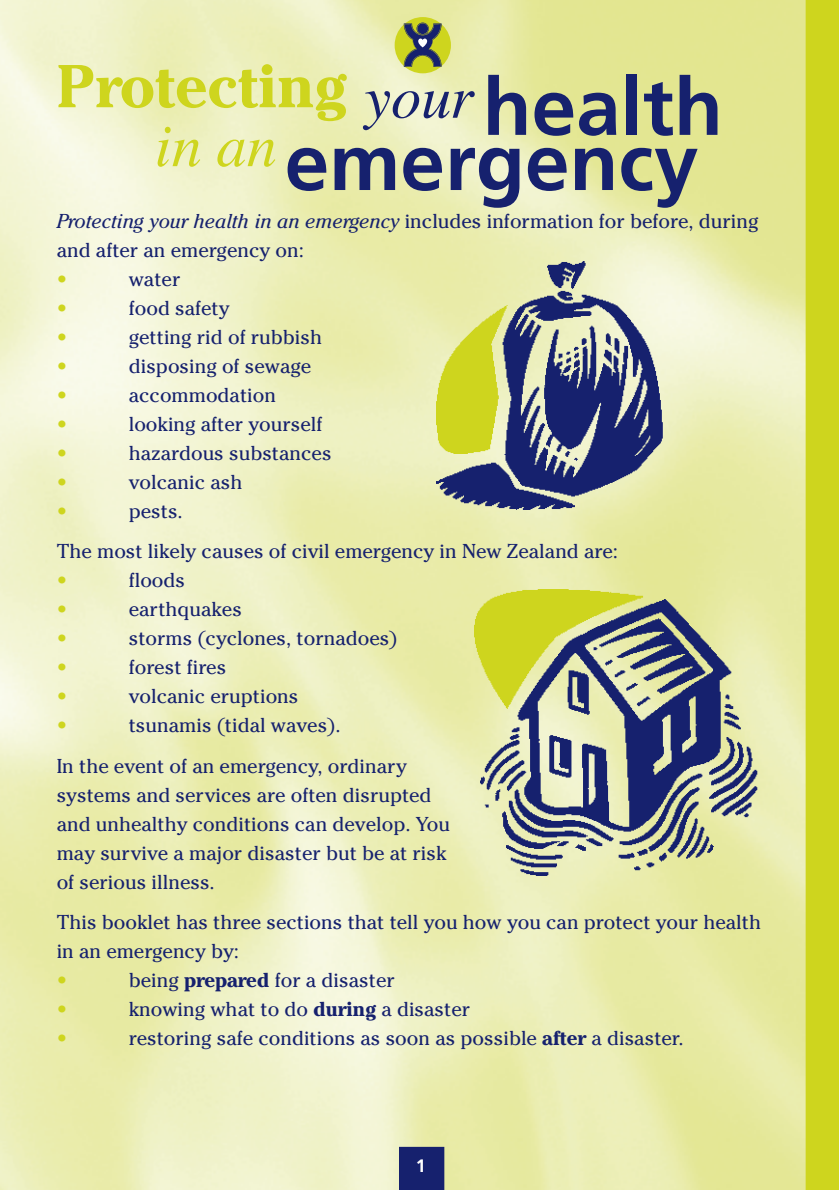
<style>
.page{position:relative;width:839px;height:1190px;background:#fff}
.page>*{position:absolute;margin:0;border:0;box-sizing:border-box;transform-origin:0 0}
.t1{font:700 80px "Frutiger";color:#16216e}
.t2{font:700 60px "Cheltenham";color:#ced51e}
.t3{font:italic 60px "Times";color:#ced51e}
.t4{font:20px/29px "Cheltenham";color:#16216e}
.t5{font:20px "Cheltenham";color:#ced51e}
.t6{font:700 18px "Frutiger";color:#fff}
.s1{font-family:"Times";font-weight:400;font-style:italic;color:#16216e}
.s2{font-style:italic}
.s3{font-weight:700}
</style>
<div class="page">
<img style="left:0;top:0;width:805px;height:1189px">
<img style="left:436px;top:261px;width:332px;height:248px">
<img style="left:436px;top:305px;width:231px;height:149px">
<img style="left:480px;top:600px;width:284px;height:275px">
<img style="left:475px;top:590px;width:282px;height:118px">
<svg style="left:805px;top:0;width:33px;height:1189px"></svg>
<svg style="left:399px;top:1134px;width:46px;height:55px"></svg>
<div style="left:394px;top:17px;width:57px;height:56px;background:#ced51e;border-radius:50%"></div>
<svg style="left:404px;top:21px;width:39px;height:45px"></svg>
<h2 class="t2" style="left:57px;top:65px;width:419px">Protecting <span class="s1">your</span></h2>
<h1 class="t1" style="left:284px;top:130px;width:415px">emergency</h1>
<h1 class="t1" style="left:482px;top:75px;width:242px">health</h1>
<h2 class="t3" style="left:155px;top:121px;width:123px">in an</h2>
<p class="t4" style="left:57px;top:208px;width:703px"><span class="s2">Protecting your health in an emergency</span> includes information for before, during and after an emergency on:</p>
<p class="t5" style="left:57px;top:271px;width:12px">•</p>
<p class="t4" style="left:129px;top:266px;width:53px">water</p>
<p class="t5" style="left:57px;top:300px;width:12px">•</p>
<p class="t4" style="left:129px;top:295px;width:102px">food safety</p>
<p class="t5" style="left:57px;top:329px;width:12px">•</p>
<p class="t4" style="left:129px;top:324px;width:195px">getting rid of rubbish</p>
<p class="t5" style="left:57px;top:358px;width:12px">•</p>
<p class="t4" style="left:129px;top:353px;width:184px">disposing of sewage</p>
<p class="t5" style="left:57px;top:387px;width:12px">•</p>
<p class="t4" style="left:129px;top:382px;width:149px">accommodation</p>
<p class="t5" style="left:57px;top:416px;width:12px">•</p>
<p class="t4" style="left:129px;top:411px;width:195px">looking after yourself</p>
<p class="t5" style="left:57px;top:445px;width:12px">•</p>
<p class="t4" style="left:129px;top:440px;width:204px">hazardous substances</p>
<p class="t5" style="left:57px;top:474px;width:12px">•</p>
<p class="t4" style="left:129px;top:469px;width:115px">volcanic ash</p>
<p class="t5" style="left:57px;top:503px;width:12px">•</p>
<p class="t4" style="left:57px;top:493px;width:562px;line-height:40.2px;text-indent:72px">pests.<br>The most likely causes of civil emergency in New Zealand are:</p>
<p class="t5" style="left:57px;top:573px;width:12px">•</p>
<p class="t4" style="left:129px;top:567px;width:58px">floods</p>
<p class="t5" style="left:57px;top:602px;width:12px">•</p>
<p class="t4" style="left:129px;top:596px;width:115px">earthquakes</p>
<p class="t5" style="left:57px;top:631px;width:12px">•</p>
<p class="t4" style="left:129px;top:625px;width:270px">storms (cyclones, tornadoes)</p>
<p class="t5" style="left:57px;top:660px;width:12px">•</p>
<p class="t4" style="left:129px;top:654px;width:99px">forest fires</p>
<p class="t5" style="left:57px;top:689px;width:12px">•</p>
<p class="t4" style="left:129px;top:683px;width:171px">volcanic eruptions</p>
<p class="t5" style="left:57px;top:718px;width:12px">•</p>
<p class="t4" style="left:57px;top:707px;width:352px;line-height:40.4px;text-align:center">tsunamis (tidal waves).<br>In the event of an emergency, ordinary</p>
<p class="t4" style="left:57px;top:782px;width:395px">systems and services are often disrupted and unhealthy conditions can develop. You may survive a major disaster but be at risk of serious illness.</p>
<p class="t4" style="left:57px;top:909px;width:705px">This booklet has three sections that tell you how you can protect your health in an emergency by:</p>
<p class="t5" style="left:57px;top:972px;width:12px">•</p>
<p class="t4" style="left:129px;top:967px;width:267px">being <span class="s3">prepared</span> for a disaster</p>
<p class="t5" style="left:57px;top:1001px;width:12px">•</p>
<p class="t4" style="left:129px;top:996px;width:343px">knowing what to do <span class="s3">during</span> a disaster</p>
<p class="t5" style="left:57px;top:1030px;width:12px">•</p>
<p class="t4" style="left:129px;top:1025px;width:556px">restoring safe conditions as soon as possible <span class="s3">after</span> a disaster.</p>
<p class="t6" style="left:417px;top:1147px;width:12px">1</p>
<p class="t6" style="left:415px;top:1158px;width:12px">1</p>
</div>
